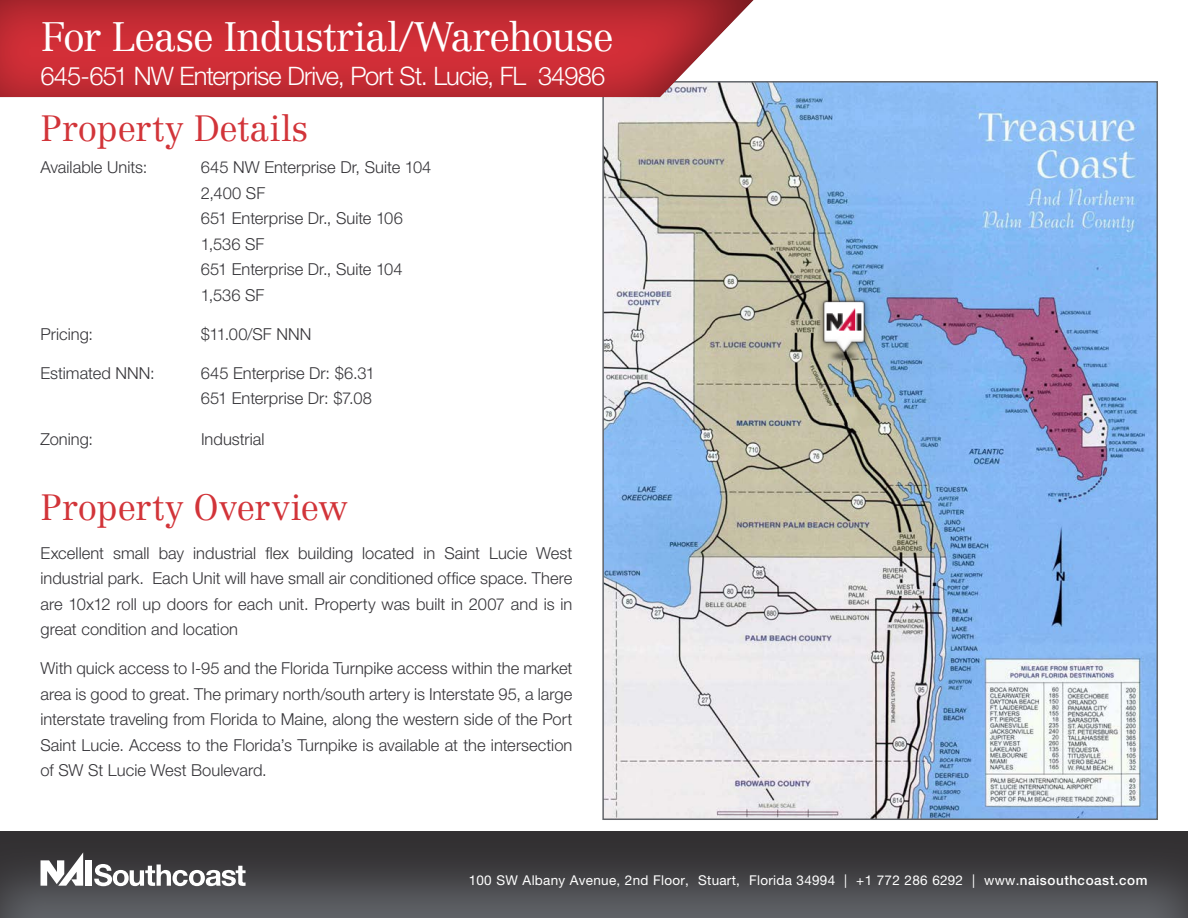
<style>
.page{position:relative;width:1188px;height:918px;background:#fff}
.page>*{position:absolute;margin:0;border:0;box-sizing:border-box;transform-origin:0 0}
.t1{font:300 40.5px "Centennial LT Std";letter-spacing:-.03em;color:#fff}
.t2{font:300 36px "Centennial LT Std";letter-spacing:-.01em;color:#d23439}
.t3{font:300 25.5px "Helvetica Neue LT Std";letter-spacing:-.035em;color:#fff}
.t4{font:300 16.5px/25.5px "Helvetica Neue LT Std";color:#363539}
.t5{font:13.5px "Helvetica Neue LT Std";letter-spacing:.02em;color:#fff}
.s1{font-weight:500}
</style>
<div class="page">
<img style="left:605px;top:84px;width:550px;height:733px">
<img style="left:818px;top:298px;width:52px;height:65px">
<div style="left:0;top:830px;width:1188px;height:88px;background:#231f20;opacity:.75"></div>
<div style="left:0;top:0;width:762px;height:99px;background:#231f20;opacity:.51"></div>
<div style="left:85px;top:860px;width:7px;height:26px;background:#fff"></div>
<svg style="left:41px;top:852px;width:42px;height:34px"></svg>
<svg style="left:94px;top:864px;width:152px;height:22px"></svg>
<p class="t1" style="left:40px;top:13px;width:575px">For Lease Industrial/Warehouse</p>
<p class="t3" style="left:40px;top:61px;width:566px">645-651 NW Enterprise Drive, Port St. Lucie, FL 34986</p>
<p class="t2" style="left:40px;top:107px;width:269px">Property Details</p>
<p class="t4" style="left:40px;top:155px;width:108px">Available Units:</p>
<p class="t4" style="left:201px;top:155px;width:232px">645 NW Enterprise Dr, Suite 104<br>2,400 SF<br>651 Enterprise Dr., Suite 106<br>1,536 SF<br>651 Enterprise Dr., Suite 104<br>1,536 SF</p>
<p class="t4" style="left:40px;top:321px;width:54px">Pricing:</p>
<p class="t4" style="left:201px;top:321px;width:112px">$11.00/SF NNN</p>
<p class="t4" style="left:40px;top:360px;width:116px">Estimated NNN:</p>
<p class="t4" style="left:201px;top:360px;width:176px">645 Enterprise Dr: $6.31<br>651 Enterprise Dr: $7.08</p>
<p class="t4" style="left:40px;top:426px;width:54px">Zoning:</p>
<p class="t4" style="left:201px;top:426px;width:65px">Industrial</p>
<p class="t2" style="left:40px;top:486px;width:309px">Property Overview</p>
<p class="t4" style="left:40px;top:540px;width:533px;text-align:justify">Excellent small bay industrial flex building located in Saint Lucie West industrial park. Each Unit will have small air conditioned office space. There are 10x12 roll up doors for each unit. Property was built in 2007 and is in great condition and location</p>
<p class="t4" style="left:40px;top:656px;width:533px;text-align:justify">With quick access to I-95 and the Florida Turnpike access within the market area is good to great. The primary north/south artery is Interstate 95, a large interstate traveling from Florida to Maine, along the western side of the Port Saint Lucie. Access to the Florida’s Turnpike is available at the intersection of SW St Lucie West Boulevard.</p>
<p class="t5" style="left:469px;top:872px;width:680px">100 SW Albany Avenue, 2nd Floor, Stuart, Florida 34994 | +1 772 286 6292 | www.<span class="s1">naisouthcoast.com</span></p>
</div>
